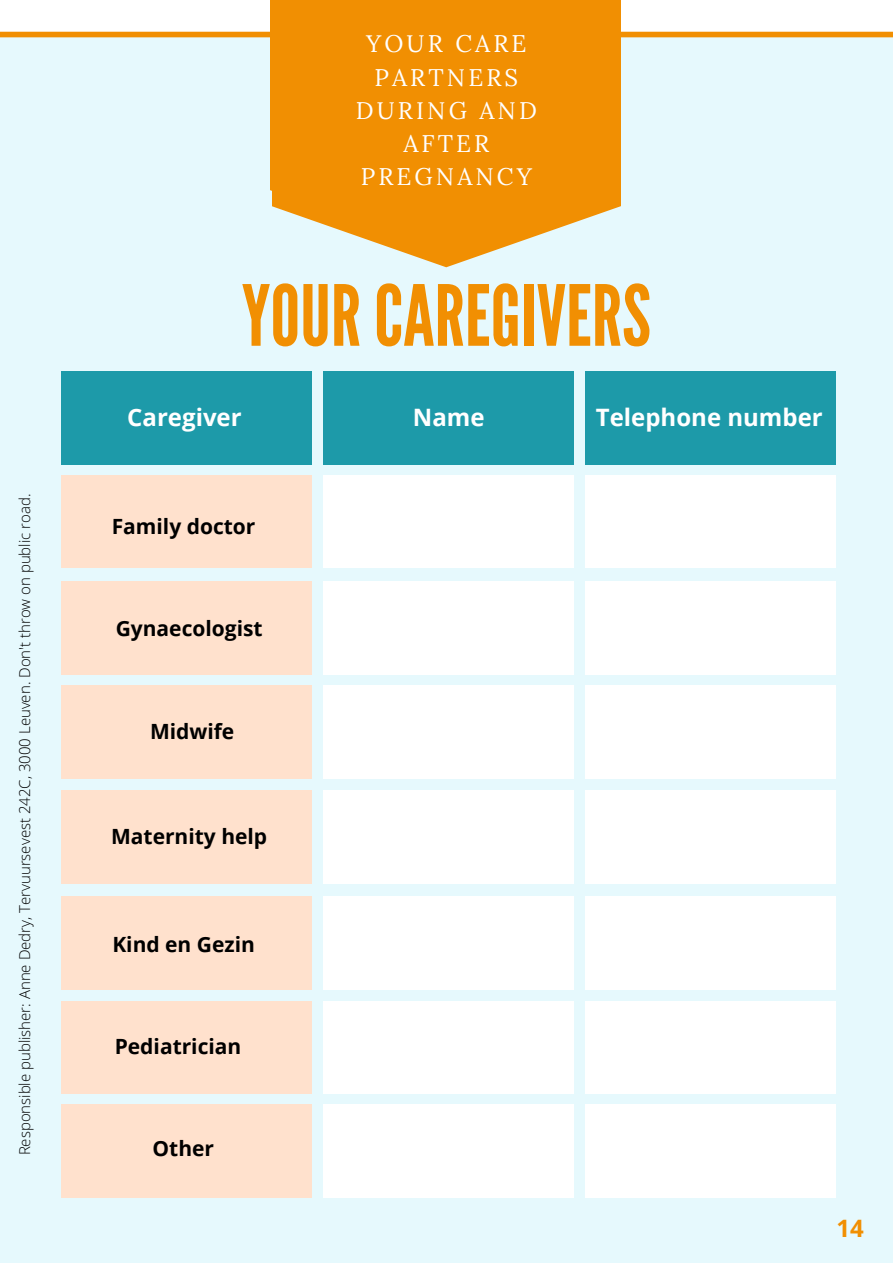
<style>
.page{position:relative;width:893px;height:1264px;background:#fff}
.page>*{position:absolute;margin:0;border:0;box-sizing:border-box;transform-origin:0 0}
.t1{font:83.85px "League Gothic";color:#f18f02}
.t2{font:24px/33.2px "Lora";letter-spacing:.13em;color:#fff;text-align:center}
.t3{font:700 24px "Open Sans";color:#fff}
.t4{font:700 24px "Open Sans";color:#f18f02}
.t5{font:700 21px "Open Sans";color:#000}
.t6{font:300 15px "Open Sans";color:#000}
</style>
<div class="page">
<div style="left:0;top:35px;width:892px;height:1227px;background:#e6f9fd"></div>
<div style="left:0;top:32px;width:892px;height:5px;background:#f18f02"></div>
<div style="left:61px;top:371px;width:251px;height:93px;background:#1d9aa9"></div>
<div style="left:323px;top:371px;width:251px;height:93px;background:#1d9aa9"></div>
<div style="left:585px;top:371px;width:250px;height:93px;background:#1d9aa9"></div>
<div style="left:61px;top:475px;width:251px;height:92px;background:#ffe1cd"></div>
<div style="left:323px;top:475px;width:251px;height:92px;background:#fff"></div>
<div style="left:585px;top:475px;width:250px;height:92px;background:#fff"></div>
<svg style="left:272px;top:106px;width:348px;height:161px;fill:#f18f02"></svg>
<div style="left:270px;top:0;width:350px;height:106px;background:#f18f02"></div>
<div style="left:61px;top:581px;width:251px;height:93px;background:#ffe1cd"></div>
<div style="left:323px;top:581px;width:251px;height:93px;background:#fff"></div>
<div style="left:585px;top:581px;width:250px;height:93px;background:#fff"></div>
<div style="left:61px;top:685px;width:251px;height:93px;background:#ffe1cd"></div>
<div style="left:323px;top:685px;width:251px;height:93px;background:#fff"></div>
<div style="left:585px;top:685px;width:250px;height:93px;background:#fff"></div>
<div style="left:61px;top:790px;width:251px;height:93px;background:#ffe1cd"></div>
<div style="left:323px;top:790px;width:251px;height:93px;background:#fff"></div>
<div style="left:585px;top:790px;width:250px;height:93px;background:#fff"></div>
<div style="left:61px;top:896px;width:251px;height:93px;background:#ffe1cd"></div>
<div style="left:323px;top:896px;width:251px;height:93px;background:#fff"></div>
<div style="left:585px;top:896px;width:250px;height:93px;background:#fff"></div>
<div style="left:61px;top:1001px;width:251px;height:92px;background:#ffe1cd"></div>
<div style="left:323px;top:1001px;width:251px;height:92px;background:#fff"></div>
<div style="left:585px;top:1001px;width:250px;height:92px;background:#fff"></div>
<div style="left:61px;top:1104px;width:251px;height:93px;background:#ffe1cd"></div>
<div style="left:323px;top:1104px;width:251px;height:93px;background:#fff"></div>
<div style="left:585px;top:1104px;width:250px;height:93px;background:#fff"></div>
<p class="t6" style="left:14px;top:1155px;width:663px;rotate:-90deg">Responsible publisher: Anne Dedry, Tervuursevest 242C, 3000 Leuven. Don't throw on public road.</p>
<p class="t2" style="left:356px;top:27px;width:182px">YOUR CARE<br>PARTNERS<br>DURING AND<br>AFTER<br>PREGNANCY</p>
<p class="t1" style="left:242px;top:267px;width:411px">YOURCAREGIVERS</p>
<p class="t3" style="left:127px;top:400px;width:116px">Caregiver</p>
<p class="t3" style="left:413px;top:400px;width:73px">Name</p>
<p class="t3" style="left:596px;top:400px;width:228px">Telephone number</p>
<p class="t5" style="left:112px;top:511px;width:145px">Family doctor</p>
<p class="t5" style="left:116px;top:613px;width:148px">Gynaecologist</p>
<p class="t5" style="left:150px;top:716px;width:86px">Midwife</p>
<p class="t5" style="left:111px;top:821px;width:157px">Maternity help</p>
<p class="t5" style="left:112px;top:929px;width:144px">Kind en Gezin</p>
<p class="t5" style="left:115px;top:1031px;width:128px">Pediatrician</p>
<p class="t5" style="left:153px;top:1133px;width:63px">Other</p>
<p class="t4" style="left:836px;top:1211px;width:29px">14</p>
</div>
